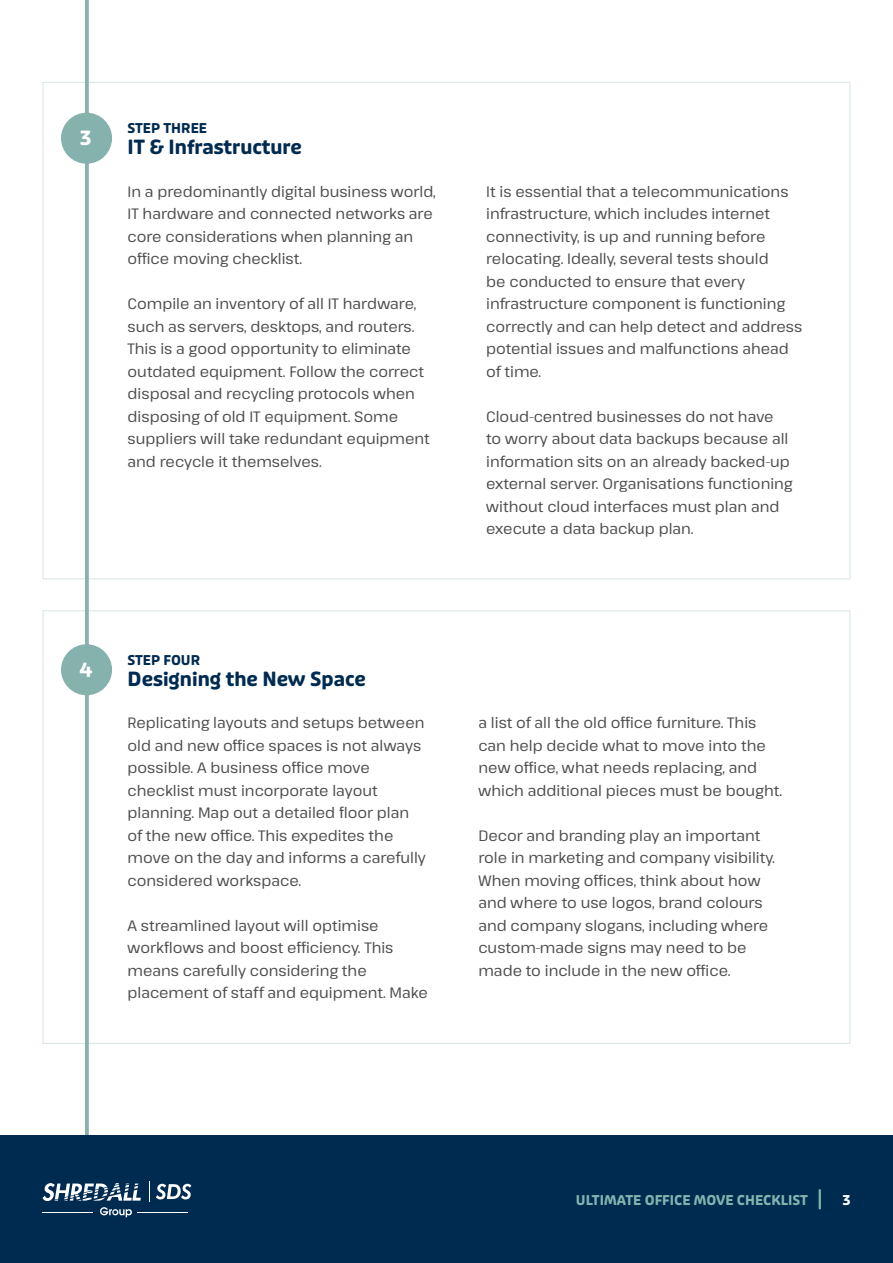
<style>
.page{position:relative;width:893px;height:1263px;background:#fff}
.page>*{position:absolute;margin:0;border:0;box-sizing:border-box;transform-origin:0 0}
.t1{font:700 19.5px "Puffin Display Soft";color:#002b51}
.t2{font:700 19.5px "Puffin Display Soft";color:#fff}
.t3{font:100 15px/22.5px "Pathway Extreme 8 pt";color:#4d4d4f}
.t4{font:700 13.5px "Puffin Display Soft";color:#85b2ad}
.t5{font:700 13.5px "Puffin Display Soft";color:#002b51}
.t6{font:700 13.5px "Puffin Display Soft";color:#fff}
</style>
<div class="page">
<div style="left:0;top:1135px;width:893px;height:128px;background:#002b51"></div>
<svg style="left:43px;top:1183px;width:98px;height:18px"></svg>
<svg style="left:156px;top:1184px;width:35px;height:15px"></svg>
<svg style="left:149px;top:1181px;width:1px;height:21px"></svg>
<svg style="left:100px;top:1207px;width:32px;height:10px"></svg>
<hr style="left:43px;top:1212px;width:50px;height:1px;background:#fff">
<hr style="left:138px;top:1212px;width:50px;height:1px;background:#fff">
<svg style="left:819px;top:1190px;width:2px;height:18px"></svg>
<svg style="left:85px;top:0;width:4px;height:1135px;background:#8cb6b1"></svg>
<div style="left:61px;top:644px;width:51px;height:51px;background:#85b2ad;border-radius:50%"></div>
<div style="left:61px;top:113px;width:51px;height:51px;background:#85b2ad;border-radius:50%"></div>
<p class="t2" style="left:80px;top:127px;width:13px">3</p>
<p class="t5" style="left:128px;top:120px;width:81px">STEP THREE</p>
<p class="t1" style="left:128px;top:135px;width:176px">IT &amp; Infrastructure</p>
<p class="t3" style="left:128px;top:178px;width:310px">In a predominantly digital business world, IT hardware and connected networks are core considerations when planning an office moving checklist.</p>
<p class="t3" style="left:128px;top:291px;width:304px">Compile an inventory of all IT hardware, such as servers, desktops, and routers.<br>This is a good opportunity to eliminate outdated equipment. Follow the correct disposal and recycling protocols when disposing of old IT equipment. Some suppliers will take redundant equipment and recycle it themselves.</p>
<p class="t3" style="left:486px;top:178px;width:318px">It is essential that a telecommunications infrastructure, which includes internet connectivity, is up and running before relocating. Ideally, several tests should<br>be conducted to ensure that every infrastructure component is functioning correctly and can help detect and address potential issues and malfunctions ahead of time.</p>
<p class="t3" style="left:486px;top:403px;width:308px">Cloud-centred businesses do not have<br>to worry about data backups because all information sits on an already backed-up external server. Organisations functioning without cloud interfaces must plan and execute a data backup plan.</p>
<p class="t2" style="left:79px;top:658px;width:14px">4</p>
<p class="t5" style="left:128px;top:652px;width:74px">STEP FOUR</p>
<p class="t1" style="left:128px;top:667px;width:240px">Designing the New Space</p>
<p class="t3" style="left:128px;top:710px;width:300px">Replicating layouts and setups between old and new office spaces is not always possible. A business office move checklist must incorporate layout planning. Map out a detailed floor plan of the new office. This expedites the move on the day and informs a carefully considered workspace.</p>
<p class="t3" style="left:128px;top:912px;width:302px">A streamlined layout will optimise workflows and boost efficiency. This means carefully considering the placement of staff and equipment. Make</p>
<p class="t3" style="left:478px;top:710px;width:305px">a list of all the old office furniture. This can help decide what to move into the new office, what needs replacing, and which additional pieces must be bought.</p>
<p class="t3" style="left:478px;top:822px;width:298px">Decor and branding play an important role in marketing and company visibility.<br>When moving offices, think about how and where to use logos, brand colours and company slogans, including where custom-made signs may need to be made to include in the new office.</p>
<p class="t4" style="left:576px;top:1192px;width:234px">ULTIMATE OFFICE MOVE CHECKLIST</p>
<p class="t6" style="left:842px;top:1192px;width:10px">3</p>
</div>
